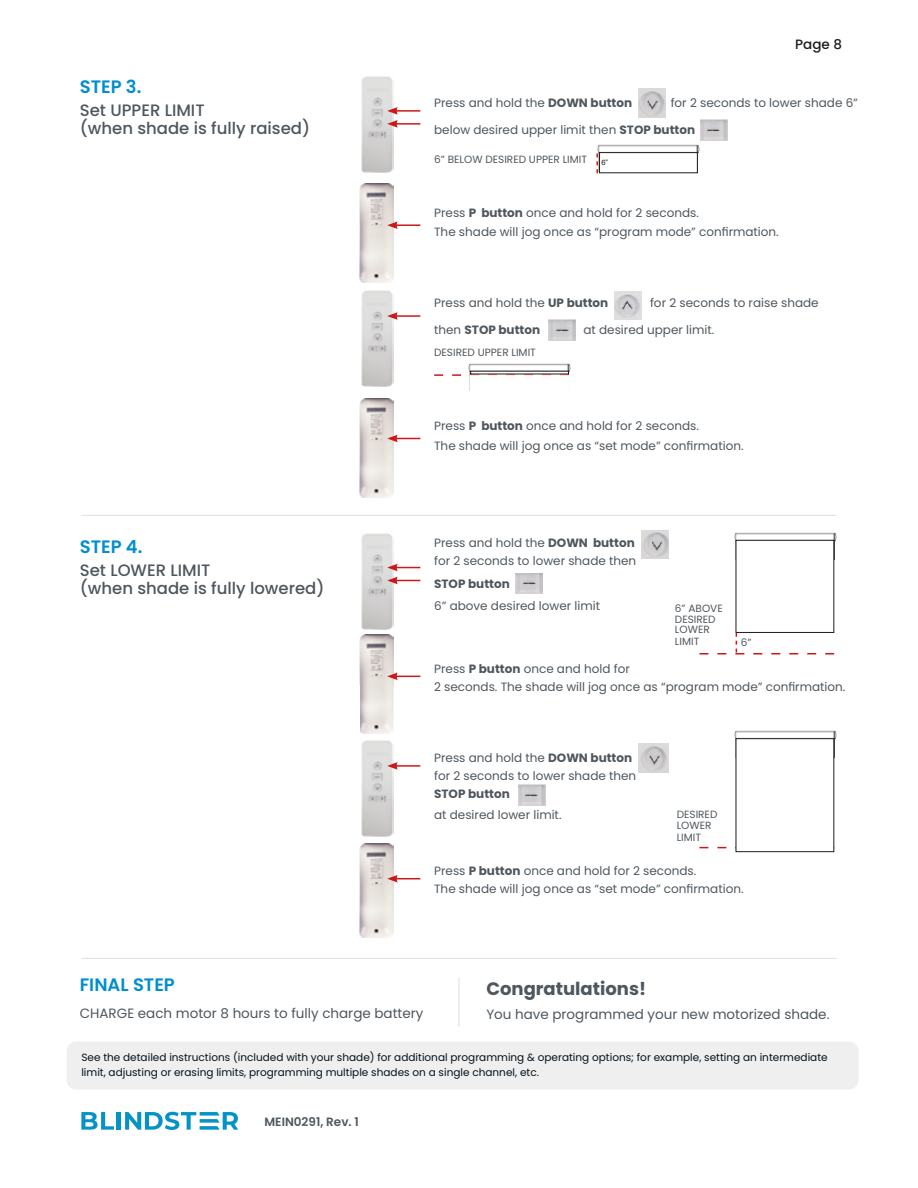
<style>
.page{position:relative;width:918px;height:1188px;background:#fff}
.page>*{position:absolute;margin:0;border:0;box-sizing:border-box;transform-origin:0 0}
.t1{font:600 18px "Poppins";color:#008ece}
.t2{font:700 18px "Poppins";color:#4e575e}
.t3{font:500 16.5px/18px "Poppins";color:#4e575e}
.t4{font:13.5px "Poppins";color:#4e575e}
.t5{font:500 13.5px "Poppins";color:#1d1d1b}
.t6{font:12px/18px "Poppins";color:#4e575e}
.t7{font:700 12px "Poppins";color:#4e575e}
.t8{font:600 12px "Poppins";color:#4e575e}
.t9{font:10.5px/15px "Poppins";color:#03111b}
.t10{font:10.5px/10.8px "Poppins";color:#4e575e}
.t11{font:7.5px "Helvetica";color:#1d1d1b}
.s1{font-weight:700}
.s2{font-weight:400}
</style>
<div class="page">
<div style="left:67px;top:1042px;width:792px;height:47px;background:#efefef;border-radius:10px"></div>
<hr style="left:81px;top:515px;width:756px;height:1px;background:#dedfe0">
<hr style="left:81px;top:958px;width:756px;height:1px;background:#dedfe0">
<hr style="left:459px;top:978px;width:1px;height:49px;background:#dedfe0">
<img style="left:361px;top:76px;width:33px;height:97px">
<img style="left:360px;top:184px;width:34px;height:99px">
<img style="left:360px;top:399px;width:34px;height:99px">
<hr style="left:395px;top:224px;width:25px;height:2px;background:#cd1719">
<svg style="left:387px;top:221px;width:11px;height:8px"></svg>
<svg style="left:387px;top:435px;width:33px;height:7px"></svg>
<hr style="left:395px;top:123px;width:25px;height:2px;background:#cd1719">
<hr style="left:395px;top:110px;width:25px;height:2px;background:#cd1719">
<svg style="left:387px;top:107px;width:11px;height:21px"></svg>
<img style="left:361px;top:290px;width:33px;height:97px">
<img style="left:638px;top:89px;width:27px;height:28px">
<img style="left:614px;top:291px;width:27px;height:29px">
<img style="left:700px;top:120px;width:27px;height:20px">
<img style="left:549px;top:320px;width:27px;height:20px">
<hr style="left:395px;top:315px;width:25px;height:2px;background:#cd1719">
<svg style="left:387px;top:312px;width:11px;height:8px"></svg>
<img style="left:597px;top:144px;width:103px;height:28px">
<div style="left:599px;top:152px;width:99px;height:21px;background:#fff;border:1px solid #1d1d1b"></div>
<svg style="left:596px;top:154px;width:2px;height:19px"></svg>
<img style="left:468px;top:363px;width:103px;height:27px">
<hr style="left:470px;top:371px;width:99px;height:3px;background:#fff">
<svg style="left:434px;top:374px;width:135px;height:2px"></svg>
<div style="left:470px;top:375px;width:100px;height:18px;background:#fff"></div>
<img style="left:361px;top:533px;width:33px;height:97px">
<img style="left:360px;top:635px;width:34px;height:99px">
<img style="left:360px;top:843px;width:34px;height:45px">
<img style="left:360px;top:888px;width:34px;height:50px">
<svg style="left:387px;top:673px;width:33px;height:7px"></svg>
<svg style="left:387px;top:875px;width:33px;height:8px"></svg>
<svg style="left:387px;top:577px;width:33px;height:7px"></svg>
<svg style="left:387px;top:564px;width:33px;height:7px"></svg>
<img style="left:361px;top:740px;width:33px;height:97px">
<img style="left:639px;top:744px;width:29px;height:28px">
<img style="left:641px;top:530px;width:27px;height:28px">
<img style="left:515px;top:573px;width:27px;height:21px">
<img style="left:518px;top:785px;width:27px;height:20px">
<hr style="left:395px;top:765px;width:25px;height:2px;background:#cd1719">
<svg style="left:387px;top:762px;width:11px;height:8px"></svg>
<img style="left:734px;top:532px;width:103px;height:28px">
<div style="left:736px;top:540px;width:98px;height:93px;background:#fff;border:1px solid #1d1d1b"></div>
<svg style="left:699px;top:633px;width:135px;height:22px"></svg>
<svg style="left:699px;top:847px;width:37px;height:1px"></svg>
<img style="left:734px;top:730px;width:103px;height:28px">
<div style="left:736px;top:738px;width:98px;height:114px;background:#fff;border:1px solid #1d1d1b"></div>
<svg style="left:81px;top:1112px;width:33px;height:18px"></svg>
<hr style="left:117px;top:1112px;width:4px;height:18px;background:#0593c7">
<svg style="left:125px;top:1112px;width:113px;height:18px"></svg>
<h1 class="t1" style="left:80px;top:76px;width:63px">STEP 3.</h1>
<h2 class="t3" style="left:80px;top:101px;width:232px">Set UPPER LIMIT<br>(when shade is fully raised)</h2>
<p class="t5" style="left:795px;top:36px;width:48px">Page 8</p>
<p class="t6" style="left:434px;top:94px;width:200px">Press and hold the <span class="s1">DOWN button</span></p>
<p class="t6" style="left:671px;top:94px;width:189px">for 2 seconds to lower shade 6”</p>
<p class="t6" style="left:434px;top:121px;width:263px">below desired upper limit then <span class="s1">STOP button</span></p>
<p class="t10" style="left:434px;top:154px;width:155px">6” BELOW DESIRED UPPER LIMIT</p>
<p class="t11" style="left:601px;top:157px;width:8px">6”</p>
<p class="t6" style="left:434px;top:203px;width:346px;line-height:19.6px">Press <span class="s1">P button</span> once and hold for 2 seconds.<br>The shade will jog once as “program mode” confirmation.</p>
<p class="t6" style="left:434px;top:294px;width:176px">Press and hold the <span class="s1">UP button</span></p>
<p class="t6" style="left:650px;top:294px;width:170px">for 2 seconds to raise shade</p>
<p class="t7" style="left:434px;top:323px;width:108px"><span class="s2">then</span> STOP button</p>
<p class="t6" style="left:583px;top:321px;width:132px">at desired upper limit.</p>
<p class="t10" style="left:434px;top:347px;width:103px">DESIRED UPPER LIMIT</p>
<p class="t6" style="left:434px;top:416px;width:311px;line-height:19.6px">Press <span class="s1">P button</span> once and hold for 2 seconds.<br>The shade will jog once as “set mode” confirmation.</p>
<h1 class="t1" style="left:80px;top:537px;width:64px">STEP 4.</h1>
<h2 class="t3" style="left:80px;top:562px;width:246px">Set LOWER LIMIT<br>(when shade is fully lowered)</h2>
<p class="t6" style="left:434px;top:534px;width:204px">Press and hold the <span class="s1">DOWN button </span>for 2 seconds to lower shade then</p>
<p class="t7" style="left:434px;top:577px;width:77px">STOP button</p>
<p class="t6" style="left:434px;top:597px;width:167px">6” above desired lower limit</p>
<p class="t10" style="left:675px;top:603px;width:49px">6” ABOVE<br>DESIRED<br>LOWER</p>
<p class="t10" style="left:675px;top:636px;width:26px">LIMIT</p>
<p class="t10" style="left:741px;top:637px;width:12px">6”</p>
<p class="t6" style="left:434px;top:659px;width:413px">Press <span class="s1">P button</span> once and hold for<br>2 seconds. The shade will jog once as “program mode” confirmation.</p>
<p class="t6" style="left:434px;top:749px;width:204px">Press and hold the <span class="s1">DOWN button </span>for 2 seconds to lower shade then</p>
<p class="t7" style="left:434px;top:787px;width:77px">STOP button</p>
<p class="t6" style="left:434px;top:806px;width:129px">at desired lower limit.</p>
<p class="t10" style="left:677px;top:809px;width:42px;line-height:11.2px">DESIRED<br>LOWER<br>LIMIT</p>
<p class="t6" style="left:434px;top:862px;width:311px">Press <span class="s1">P button</span> once and hold for 2 seconds.<br>The shade will jog once as “set mode” confirmation.</p>
<h1 class="t1" style="left:80px;top:975px;width:97px">FINAL STEP</h1>
<p class="t4" style="left:80px;top:1006px;width:345px">CHARGE each motor 8 hours to fully charge battery</p>
<h1 class="t2" style="left:486px;top:978px;width:161px">Congratulations!</h1>
<p class="t4" style="left:486px;top:1006px;width:345px">You have programmed your new motorized shade.</p>
<p class="t9" style="left:81px;top:1050px;width:748px">See the detailed instructions (included with your shade) for additional programming &amp; operating options; for example, setting an intermediate limit, adjusting or erasing limits, programming multiple shades on a single channel, etc.</p>
<p class="t8" style="left:265px;top:1115px;width:96px">MEIN0291, Rev. 1</p>
</div>
